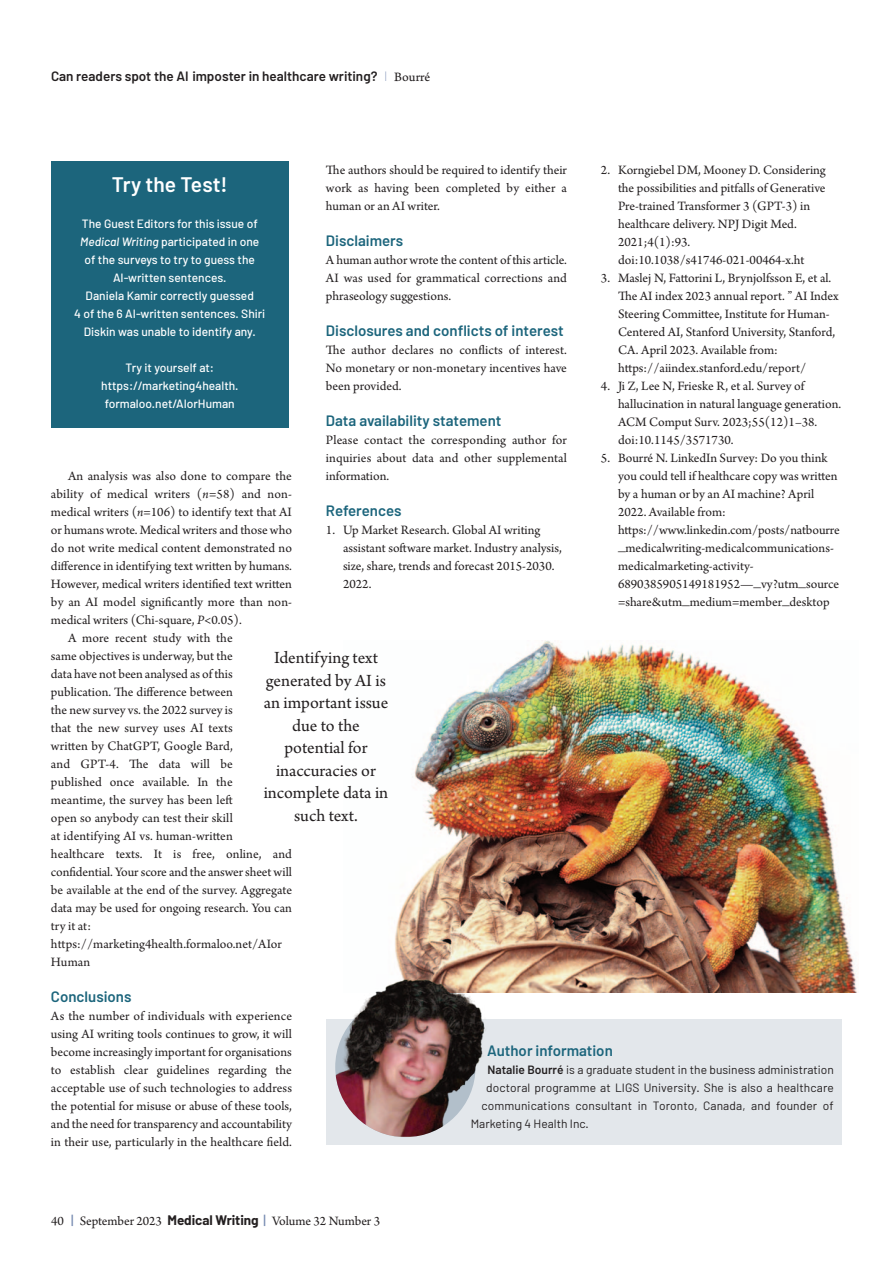
<style>
.page{position:relative;width:893px;height:1263px;background:#fff}
.page>*{position:absolute;margin:0;border:0;box-sizing:border-box;transform-origin:0 0}
.t1{font:600 21px "Barlow";color:#fff}
.t2{font:18px/22.5px "Arno Pro";color:#231f20;text-align:center}
.t3{font:600 15px "Barlow";color:#1c657c}
.t4{font:13.5px/18px "Arno Pro";color:#231f20;text-align:justify}
.t5{font:600 13.5px "Barlow";color:#231f20}
.t6{font:500 12px/18px "Barlow";color:#fff;text-align:center}
.t7{font:12px "Barlow";letter-spacing:.01em;color:#231f20}
.s1{font-family:"Proforma";font-weight:200;color:#7589b1}
.s2{font-family:"Arno Pro Sm Text";font-weight:400}
.s3{font-style:italic}
.s4{font-weight:600}
.s5{font-family:"Barlow";font-weight:500;color:#7589b1}
.s6{font-family:"Barlow";font-weight:700}
</style>
<div class="page">
<div style="left:326px;top:1019px;width:516px;height:126px;background:#e3e7eb"></div>
<img style="left:335px;top:997px;width:141px;height:140px;border-radius:50%">
<img style="left:395px;top:641px;width:463px;height:351px">
<img style="left:353px;top:977px;width:135px;height:112px">
<div style="left:51px;top:162px;width:238px;height:266px;background:#1c657c"></div>
<p class="t5" style="left:51px;top:67px;width:381px">Can readers spot the AI imposter in healthcare writing? <span class="s1">|</span> <span class="s2">Bourré</span></p>
<p class="t4" style="left:326px;top:162px;width:243px">The authors should be required to identify their work as having been completed by either a human or an AI writer.</p>
<p class="t3" style="left:326px;top:231px;width:79px">Disclaimers</p>
<p class="t4" style="left:326px;top:252px;width:242px">A human author wrote the content of this article.<br>AI was used for grammatical corrections and phraseology suggestions.</p>
<p class="t3" style="left:326px;top:321px;width:239px">Disclosures and conflicts of interest</p>
<p class="t4" style="left:326px;top:342px;width:242px">The author declares no conflicts of interest.<br>No monetary or non-monetary incentives have been provided.</p>
<p class="t3" style="left:326px;top:411px;width:177px">Data availability statement</p>
<p class="t4" style="left:326px;top:432px;width:243px">Please contact the corresponding author for inquiries about data and other supplemental information.</p>
<p class="t3" style="left:326px;top:501px;width:77px">References</p>
<p class="t4" style="left:343px;top:522px;width:220px;text-align:left;text-indent:-17px">1. Up Market Research. Global AI writing assistant software market. Industry analysis, size, share, trends and forecast 2015-2030.<br>2022.</p>
<p class="t4" style="left:618px;top:162px;width:209px;text-align:left;text-indent:-17px">2. Korngiebel DM, Mooney D. Considering the possibilities and pitfalls of Generative Pre-trained Transformer 3 (GPT-3) in healthcare delivery. NPJ Digit Med.<br>2021;4(1):93. doi:10.1038/s41746-021-00464-x.ht</p>
<p class="t4" style="left:618px;top:270px;width:222px;text-align:left;text-indent:-17px">3. Maslej N, Fattorini L, Brynjolfsson E, et al.<br>The AI index 2023 annual report. ” AI Index Steering Committee, Institute for Human-Centered AI, Stanford University, Stanford, CA. April 2023. Available from: https://aiindex.stanford.edu/report/</p>
<p class="t4" style="left:618px;top:378px;width:225px;text-align:left;text-indent:-17px">4. Ji Z, Lee N, Frieske R, et al. Survey of hallucination in natural language generation.<br>ACM Comput Surv. 2023;55(12)1–38. doi:10.1145/3571730.</p>
<p class="t4" style="left:618px;top:450px;width:223px;text-align:left;text-indent:-17px">5. Bourré N. LinkedIn Survey: Do you think you could tell if healthcare copy was written by a human or by an AI machine? April 2022. Available from: https://www.linkedin.com/posts/natbourre _medicalwriting-medicalcommunications&shy;medicalmarketing-activity-6890385905149181952—_vy?utm_source =share&amp;utm_medium=member_desktop</p>
<p class="t1" style="left:112px;top:171px;width:117px">Try the Test!</p>
<p class="t6" style="left:80px;top:214px;width:180px">The Guest Editors for this issue of<br><span class="s3">Medical Writing</span> participated in one of the surveys to try to guess the<br>AI-written sentences.</p>
<p class="t6" style="left:86px;top:286px;width:170px">Daniela Kamir correctly guessed</p>
<p class="t6" style="left:74px;top:304px;width:193px">4 of the 6 AI-written sentences. Shiri<br>Diskin was unable to identify any.</p>
<p class="t6" style="left:101px;top:358px;width:139px">Try it yourself at: https://marketing4health. formaloo.net/AIorHuman</p>
<p class="t4" style="left:51px;top:468px;width:243px;text-indent:17px">An analysis was also done to compare the ability of medical writers (<span class="s3">n</span>=58) and non&shy;medical writers (<span class="s3">n</span>=106) to identify text that AI or humans wrote. Medical writers and those who do not write medical content demonstrated no difference in identifying text written by humans.<br>However, medical writers identified text written by an AI model signifi cantly more than non&shy;medical writers (Chi-square, <span class="s3">P</span>&lt;0.05).</p>
<p class="t4" style="left:51px;top:630px;width:243px;text-align:left;text-indent:17px">A more recent study with the<br>same objectives is underway, but the<br>data have not been analysed as of this publication. The difference between<br>the new survey vs. the 2022 survey is<br>that the new survey uses AI texts<br>written by ChatGPT, Google Bard,<br>and GPT-4. The data will be<br>published once available. In the<br>meantime, the survey has been left<br>open so anybody can test their skill<br>at identifying AI vs. human-written<br>healthcare texts. It is free, online, and confidential. Your score and the answer sheet will be available at the end of the survey. Aggregate data may be used for ongoing research. You can try it at: https://marketing4health.formaloo.net/AIor Human</p>
<p class="t3" style="left:51px;top:987px;width:82px">Conclusions</p>
<p class="t4" style="left:51px;top:1008px;width:243px">As the number of individuals with experience using AI writing tools continues to grow, it will become increasingly important for organisations to establish clear guidelines regarding the acceptable use of such technologies to address the potential for misuse or abuse of these tools, and the need for transparency and accountability in their use, particularly in the healthcare field.</p>
<p class="t2" style="left:264px;top:648px;width:126px">Identifying text generated by AI is an important issue due to the potential for inaccuracies or incomplete data in such text.</p>
<p class="t3" style="left:487px;top:1041px;width:127px">Author information</p>
<p class="t7" style="left:488px;top:1062px;width:348px"><span class="s4">Natalie Bourré</span> is a graduate student in the business administration</p>
<p class="t7" style="left:486px;top:1080px;width:349px">doctoral programme at LIGS University. She is also a healthcare</p>
<p class="t7" style="left:481px;top:1098px;width:354px">communications consultant in Toronto, Canada, and founder of</p>
<p class="t7" style="left:471px;top:1116px;width:119px">Marketing 4 Health Inc.</p>
<p class="t4" style="left:51px;top:1213px;width:331px">40 <span class="s5">|</span> September 2023 <span class="s6">Medical Writing</span> <span class="s5">|</span> Volume 32 Number 3</p>
</div>
